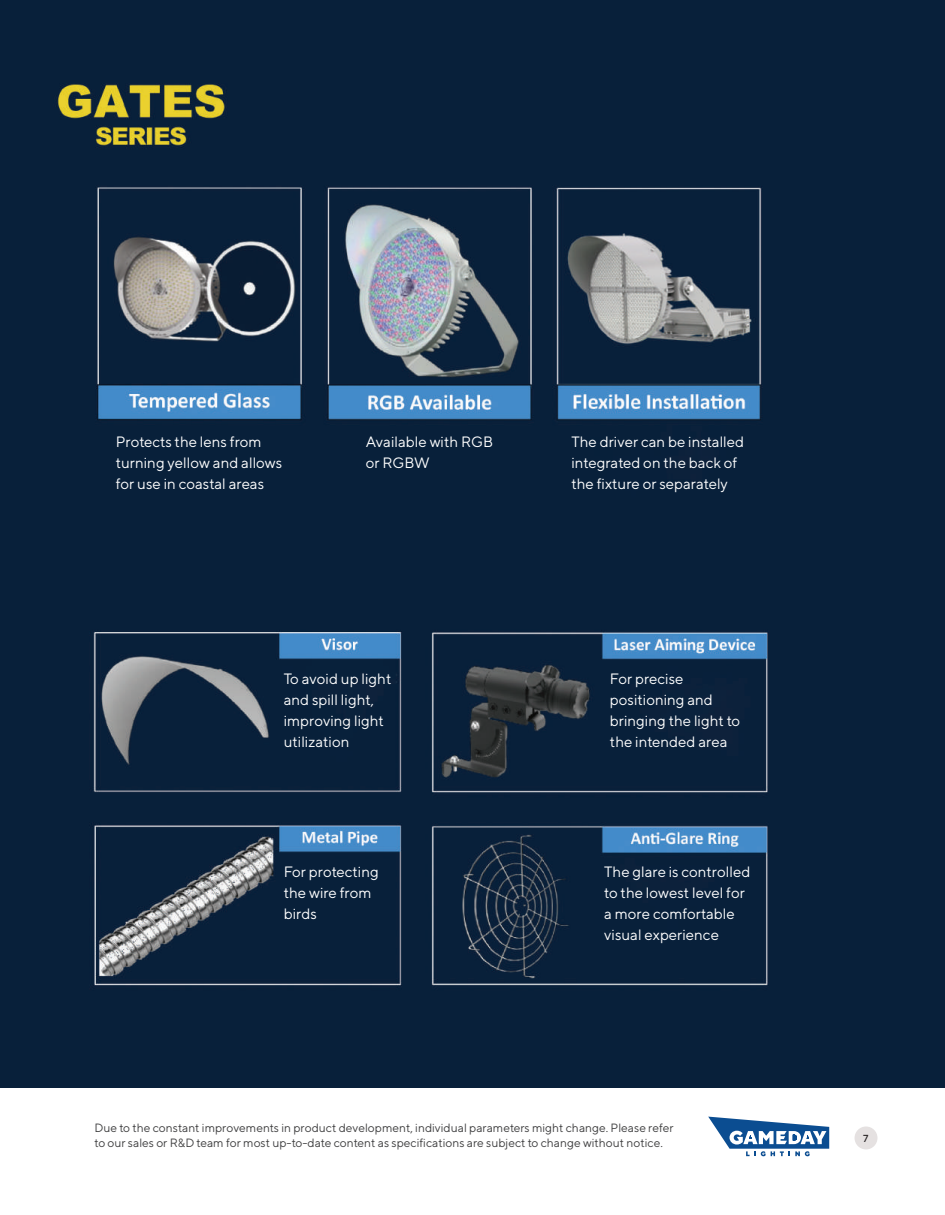
<style>
.page{position:relative;width:945px;height:1215px;background:#fff}
.page>*{position:absolute;margin:0;border:0;box-sizing:border-box;transform-origin:0 0}
.t1{font:15px/21px "TT Norms";color:#fff}
.t2{font:12px/15px "TT Norms";color:#3e3e3f}
.t3{font:500 10.2px "TT Norms";color:#231f20}
</style>
<div class="page">
<img style="left:0;top:0;width:945px;height:1087px">
<div style="left:855px;top:1126px;width:22px;height:23px;background:#e5e1e1;border-radius:50%"></div>
<svg style="left:708px;top:1117px;width:121px;height:39px"></svg>
<p class="t1" style="left:116px;top:431px;width:168px">Protects the lens from turning yellow and allows for use in coastal areas</p>
<p class="t1" style="left:366px;top:431px;width:129px">Available with RGB or RGBW</p>
<p class="t1" style="left:571px;top:431px;width:174px">The driver can be installed integrated on the back of the fixture or separately</p>
<p class="t1" style="left:284px;top:668px;width:109px">To avoid up light and spill light, improving light utilization</p>
<p class="t1" style="left:284px;top:861px;width:97px">For protecting the wire from birds</p>
<p class="t1" style="left:610px;top:668px;width:132px">For precise positioning and bringing the light to the intended area</p>
<p class="t1" style="left:604px;top:861px;width:148px">The glare is controlled to the lowest level for a more comfortable visual experience</p>
<p class="t2" style="left:94px;top:1120px;width:581px">Due to the constant improvements in product development, individual parameters might change. Please refer to our sales or R&amp;D team for most up-to-date content as specifications are subject to change without notice.</p>
<p class="t3" style="left:863px;top:1132px;width:7px">7</p>
</div>
